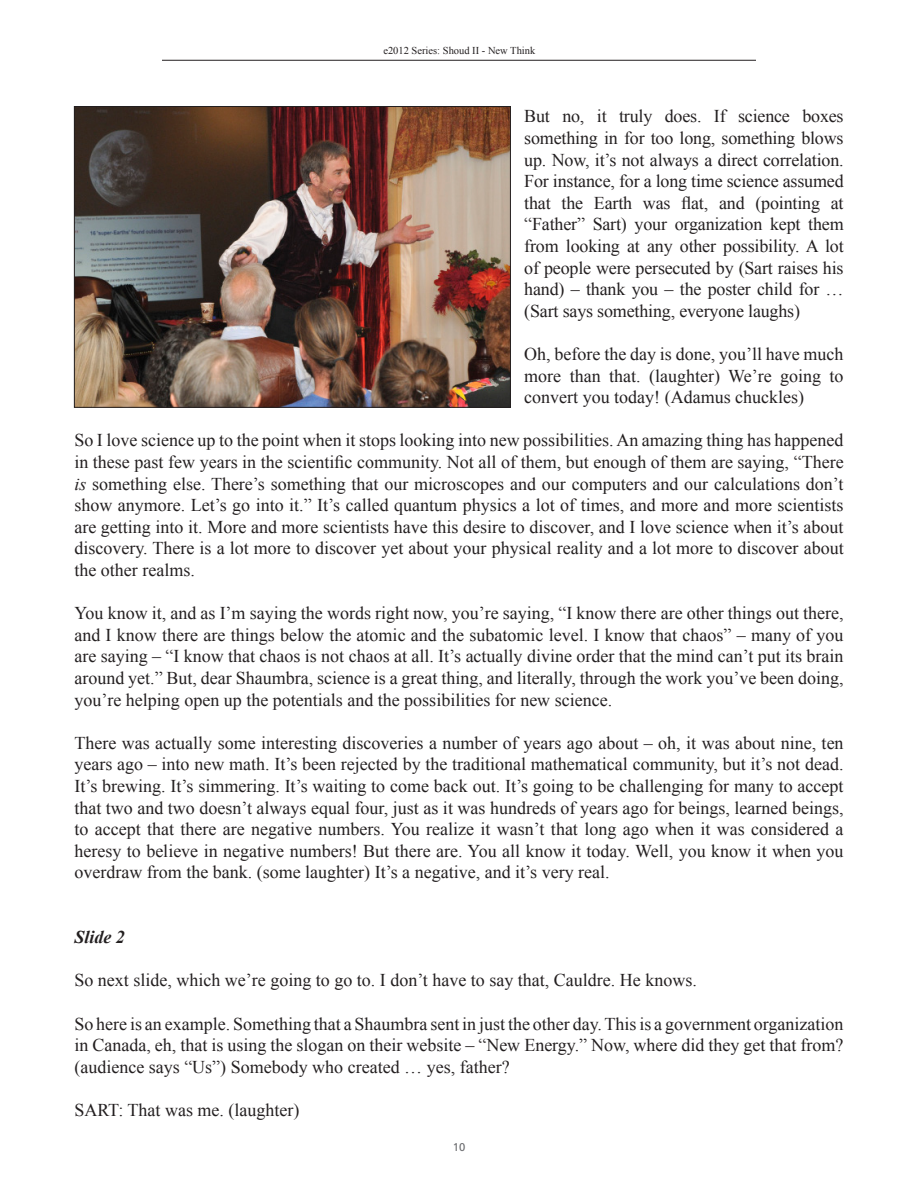
<style>
.page{position:relative;width:918px;height:1188px;background:#fff}
.page>*{position:absolute;margin:0;border:0;box-sizing:border-box;transform-origin:0 0}
.t1{font:18px/21.6px "Times New Roman";color:#231f20;text-align:justify}
.t2{font:italic 700 18px "Times New Roman";color:#231f20}
.t3{font:11.25px "Frutiger";color:#6c6d70}
.t4{font:10.5px "Times New Roman";color:#231f20}
.s1{font-style:italic}
</style>
<div class="page">
<hr style="left:162px;top:60px;width:594px;height:1px;background:#231f20">
<img style="left:76px;top:108px;width:433px;height:298px">
<div style="left:74px;top:106px;width:437px;height:302px;border:1px solid #231f20"></div>
<p class="t4" style="left:383px;top:43px;width:154px">e2012 Series: Shoud II - New Think</p>
<p class="t1" style="left:524px;top:105px;width:321px">But no, it truly does. If science boxes something in for too long, something blows up. Now, it’s not always a direct correlation.<br>For instance, for a long time science assumed that the Earth was flat, and (pointing at “Father” Sart) your organization kept them from looking at any other possibility. A lot of people were persecuted by (Sart raises his hand) – thank you – the poster child for … (Sart says something, everyone laughs)</p>
<p class="t1" style="left:524px;top:343px;width:321px">Oh, before the day is done, you’ll have much more than that. (laughter) We’re going to convert you today! (Adamus chuckles)</p>
<p class="t1" style="left:74px;top:429px;width:771px">So I love science up to the point when it stops looking into new possibilities. An amazing thing has happened in these past few years in the scientific community. Not all of them, but enough of them are saying, “There <span class="s1">is</span> something else. There’s something that our microscopes and our computers and our calculations don’t show anymore. Let’s go into it.” It’s called quantum physics a lot of times, and more and more scientists are getting into it. More and more scientists have this desire to discover, and I love science when it’s about discovery. There is a lot more to discover yet about your physical reality and a lot more to discover about the other realms.</p>
<p class="t1" style="left:74px;top:602px;width:771px">You know it, and as I’m saying the words right now, you’re saying, “I know there are other things out there, and I know there are things below the atomic and the subatomic level. I know that chaos” – many of you are saying – “I know that chaos is not chaos at all. It’s actually divine order that the mind can’t put its brain around yet.” But, dear Shaumbra, science is a great thing, and literally, through the work you’ve been doing, you’re helping open up the potentials and the possibilities for new science.</p>
<p class="t1" style="left:74px;top:732px;width:771px">There was actually some interesting discoveries a number of years ago about – oh, it was about nine, ten years ago – into new math. It’s been rejected by the traditional mathematical community, but it’s not dead.<br>It’s brewing. It’s simmering. It’s waiting to come back out. It’s going to be challenging for many to accept that two and two doesn’t always equal four, just as it was hundreds of years ago for beings, learned beings, to accept that there are negative numbers. You realize it wasn’t that long ago when it was considered a heresy to believe in negative numbers! But there are. You all know it today. Well, you know it when you overdraw from the bank. (some laughter) It’s a negative, and it’s very real.</p>
<p class="t2" style="left:74px;top:925px;width:52px">Slide 2</p>
<p class="t1" style="left:74px;top:969px;width:624px">So next slide, which we’re going to go to. I don’t have to say that, Cauldre. He knows.</p>
<p class="t1" style="left:74px;top:1012px;width:771px">So here is an example. Something that a Shaumbra sent in just the other day. This is a government organization in Canada, eh, that is using the slogan on their website – “New Energy.” Now, where did they get that from? (audience says “Us”) Somebody who created … yes, father?</p>
<p class="t1" style="left:74px;top:1099px;width:227px">SART: That was me. (laughter)</p>
<p class="t3" style="left:453px;top:1141px;width:14px">10</p>
</div>
